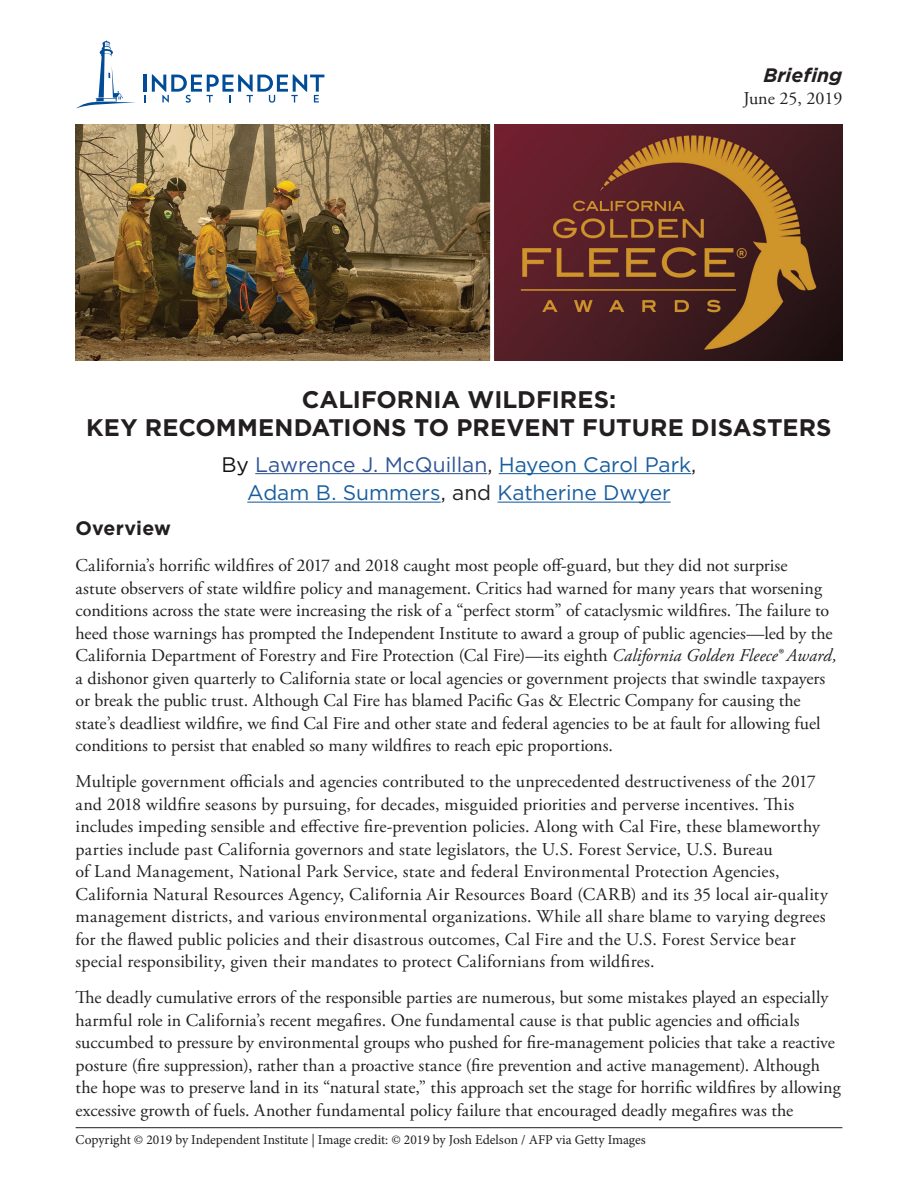
<style>
.page{position:relative;width:918px;height:1188px;background:#fff}
.page>*{position:absolute;margin:0;border:0;box-sizing:border-box;transform-origin:0 0}
.t1{font:700 24px/28.5px "Gotham";letter-spacing:.005em;color:#231f20;text-align:center}
.t2{font:21px/28.5px "Gotham";color:#175d9e;text-align:center}
.t3{font:700 19.5px "Gotham";letter-spacing:.005em;color:#231f20}
.t4{font:italic 700 19.5px "Gotham";color:#231f20}
.t5{font:18px/22.5px "Adobe Garamond Pro";letter-spacing:.005em;color:#231f20}
.t6{font:13.5px "Minion Pro";color:#231f20}
.s1{color:#111}
.s2{color:#2f5496}
.s3{color:#231f20}
.s4{font-style:italic}
</style>
<div class="page">
<hr style="left:144px;top:75px;width:3px;height:17px;background:#004c97">
<svg style="left:152px;top:74px;width:172px;height:29px"></svg>
<svg style="left:76px;top:41px;width:60px;height:67px"></svg>
<hr style="left:255px;top:473px;width:232px;height:1px;background:#2f5496">
<hr style="left:499px;top:473px;width:192px;height:1px;background:#175d9e">
<hr style="left:247px;top:502px;width:194px;height:1px;background:#175d9e">
<hr style="left:498px;top:502px;width:173px;height:1px;background:#175d9e">
<img style="left:76px;top:125px;width:766px;height:236px">
<hr style="left:76px;top:1127px;width:766px;height:1px;background:#231f20">
<p class="t4" style="left:763px;top:63px;width:80px">Briefing</p>
<p class="t5" style="left:744px;top:88px;width:100px">June 25, 2019</p>
<h1 class="t1" style="left:86px;top:385px;width:747px">CALIFORNIA WILDFIRES:<br>KEY RECOMMENDATIONS TO PREVENT FUTURE DISASTERS</h1>
<p class="t2" style="left:222px;top:449px;width:476px"><span class="s1">By</span> <span class="s2">Lawrence J. McQuillan</span><span class="s3">,</span> Hayeon Carol Park<span class="s3">,<br></span>Adam B. Summers<span class="s3">, and</span> Katherine Dwyer</p>
<p class="t3" style="left:76px;top:515px;width:97px">Overview</p>
<p class="t5" style="left:76px;top:555px;width:763px">California’s horrific wildfires of 2017 and 2018 caught most people off-guard, but they did not surprise<br>astute observers of state wildfire policy and management. Critics had warned for many years that worsening conditions across the state were increasing the risk of a “perfect storm” of cataclysmic wildfires. The failure to heed those warnings has prompted the Independent Institute to award a group of public agencies—led by the California Department of Forestry and Fire Protection (Cal Fire)—its eighth <span class="s4">California Golden Fleece® Award, </span>a dishonor given quarterly to California state or local agencies or government projects that swindle taxpayers or break the public trust. Although Cal Fire has blamed Pacific Gas &amp; Electric Company for causing the state’s deadliest wildfire, we find Cal Fire and other state and federal agencies to be at fault for allowing fuel conditions to persist that enabled so many wildfires to reach epic proportions.</p>
<p class="t5" style="left:76px;top:771px;width:754px">Multiple government officials and agencies contributed to the unprecedented destructiveness of the 2017 and 2018 wildfire seasons by pursuing, for decades, misguided priorities and perverse incentives. This includes impeding sensible and effective fire-prevention policies. Along with Cal Fire, these blameworthy parties include past California governors and state legislators, the U.S. Forest Service, U.S. Bureau<br>of Land Management, National Park Service, state and federal Environmental Protection Agencies, California Natural Resources Agency, California Air Resources Board (CARB) and its 35 local air-quality management districts, and various environmental organizations. While all share blame to varying degrees for the flawed public policies and their disastrous outcomes, Cal Fire and the U.S. Forest Service bear special responsibility, given their mandates to protect Californians from wildfires.</p>
<p class="t5" style="left:76px;top:987px;width:767px">The deadly cumulative errors of the responsible parties are numerous, but some mistakes played an especially harmful role in California’s recent megafires. One fundamental cause is that public agencies and officials succumbed to pressure by environmental groups who pushed for fire-management policies that take a reactive posture (fire suppression), rather than a proactive stance (fire prevention and active management). Although the hope was to preserve land in its “natural state,” this approach set the stage for horrific wildfires by allowing excessive growth of fuels. Another fundamental policy failure that encouraged deadly megafires was the</p>
<p class="t6" style="left:76px;top:1131px;width:572px">Copyright © 2019 by Independent Institute | Image credit: © 2019 by Josh Edelson / AFP via Getty Images</p>
</div>
